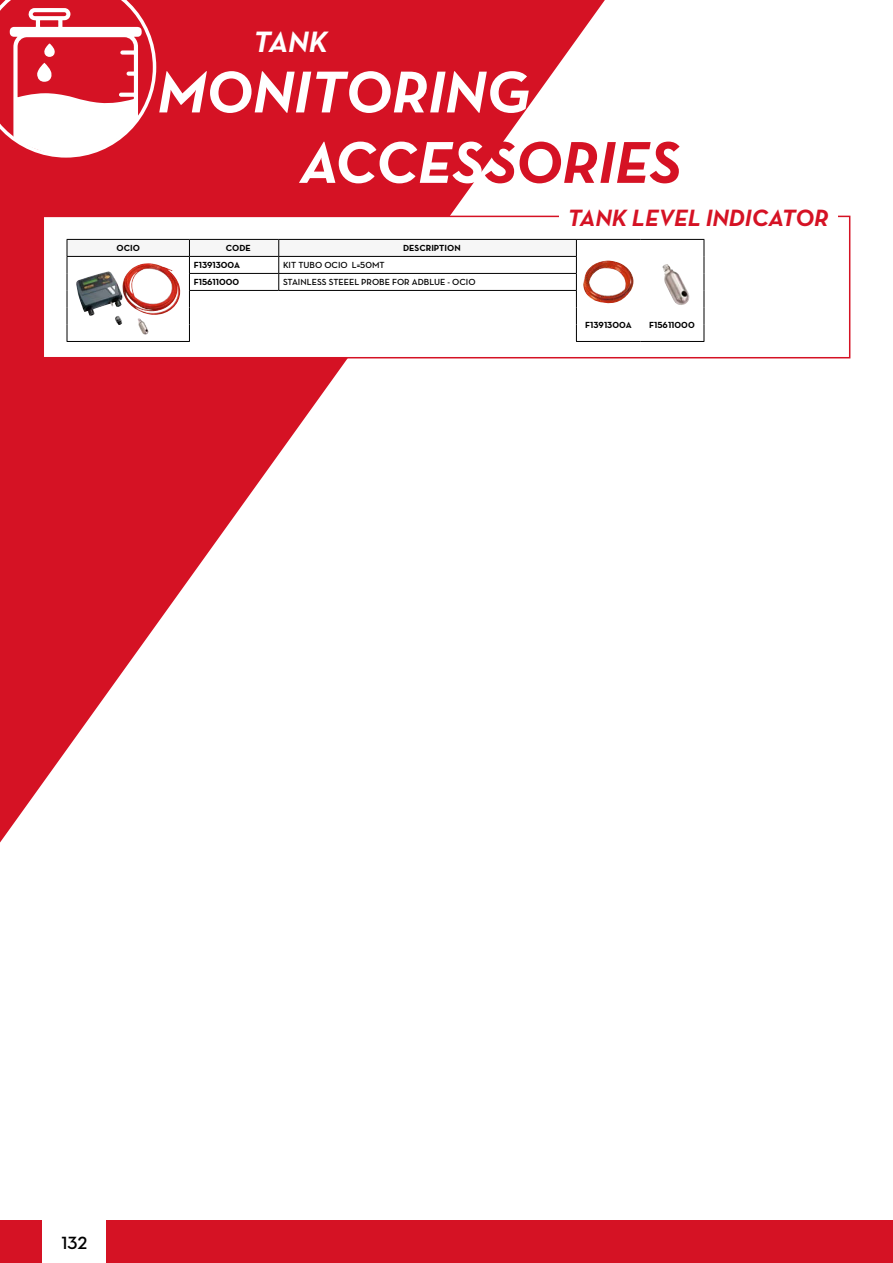
<style>
.page{position:relative;width:893px;height:1263px;background:#fff}
.page>*{position:absolute;margin:0;border:0;box-sizing:border-box;transform-origin:0 0}
.t1{font:italic 700 60px "Neutraface Text";color:#d51224}
.t2{font:italic 700 60px "Neutraface Text";color:#fff}
.t3{font:italic 700 30px "Neutraface Text";color:#fff}
.t4{font:italic 700 24px "Neutraface Text";color:#d51224}
.t5{font:600 18px "Neutraface Text";color:#000}
.t6{font:700 9px "Neutraface Text";color:#000}
.t7{font:600 9px "Neutraface Text";color:#000}
.s1{color:#fff}
</style>
<div class="page">
<div style="left:0;top:1220px;width:893px;height:43px;background:#d51224"></div>
<div style="left:43px;top:1218px;width:63px;height:45px;background:#fff"></div>
<svg style="left:0;top:0;width:614px;height:843px"></svg>
<div style="left:43px;top:216px;width:807px;height:142px;background:#fff;border:2px solid #d51224"></div>
<svg style="left:0;top:0;width:156px;height:161px"></svg>
<hr style="left:67px;top:341px;width:123px;height:1px;background:#000">
<svg style="left:67px;top:239px;width:638px;height:102px"></svg>
<hr style="left:576px;top:341px;width:64px;height:1px;background:#000">
<hr style="left:640px;top:341px;width:64px;height:1px;background:#000">
<img style="left:76px;top:263px;width:104px;height:53px">
<img style="left:583px;top:261px;width:50px;height:42px">
<img style="left:662px;top:264px;width:27px;height:43px">
<div style="left:559px;top:206px;width:278px;height:22px;background:#fff"></div>
<h2 class="t3" style="left:254px;top:22px;width:76px">TANK</h2>
<h1 class="t2" style="left:157px;top:53px;width:375px">MONITORING</h1>
<h1 class="t1" style="left:300px;top:124px;width:383px"><span class="s1">ACCES</span>SORIES</h1>
<p class="t6" style="left:117px;top:243px;width:25px">OCIO</p>
<p class="t6" style="left:226px;top:243px;width:27px">CODE</p>
<p class="t6" style="left:403px;top:243px;width:59px">DESCRIPTION</p>
<p class="t6" style="left:194px;top:260px;width:48px">F1391300A</p>
<p class="t7" style="left:283px;top:260px;width:103px">KIT TUBO OCIO L=50MT</p>
<p class="t6" style="left:194px;top:277px;width:47px">F15611000</p>
<p class="t7" style="left:283px;top:277px;width:194px">STAINLESS STEEEL PROBE FOR ADBLUE - OCIO</p>
<h3 class="t4" style="left:568px;top:203px;width:262px">TANK LEVEL INDICATOR</h3>
<p class="t6" style="left:585px;top:319px;width:48px">F1391300A</p>
<p class="t6" style="left:649px;top:319px;width:47px">F15611000</p>
<h3 class="t5" style="left:61px;top:1231px;width:27px">132</h3>
</div>
